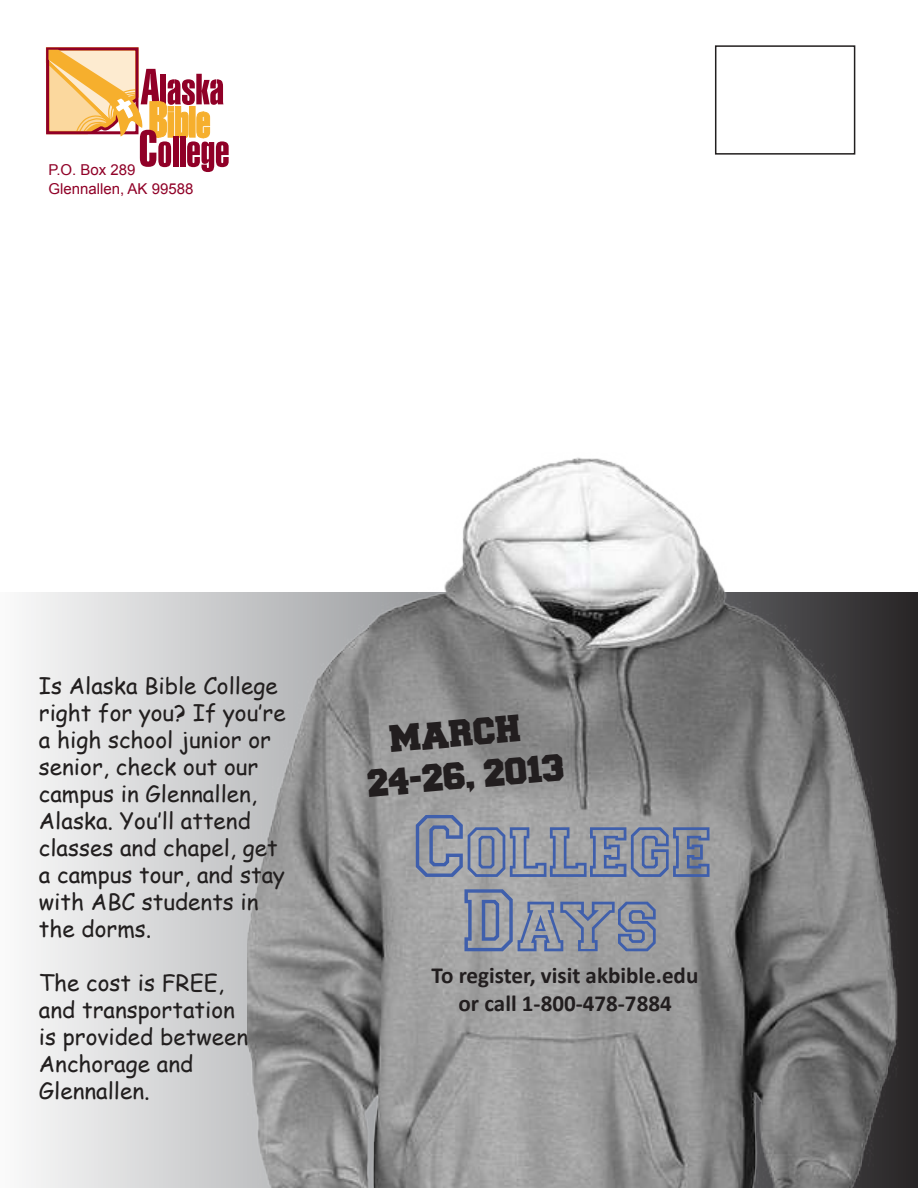
<style>
.page{position:relative;width:918px;height:1188px;background:#fff}
.page>*{position:absolute;margin:0;border:0;box-sizing:border-box;transform-origin:0 0}
.t1{font:74.4px "Collegiate Outline FLF";color:#3f5fac}
.t2{font:32.1px/42.3px "Collegiate Black FLF";color:#221e1f;text-align:center}
.t3{font:700 23.1px/28.5px "Calibri";color:#221e1f;text-align:center}
.t4{font:22.5px/27px "Comic Sans MS";color:#221f1f}
.t5{font:15px/19.5px "Arial";color:#900027}
</style>
<div class="page">
<img style="left:26px;top:593px;width:892px;height:595px">
<div style="left:715px;top:45px;width:140px;height:110px;border:2px solid #221f1f"></div>
<svg style="left:45px;top:47px;width:184px;height:125px"></svg>
<div style="left:173px;top:136px;width:5px;height:31px;background:#900027"></div>
<div style="left:180px;top:136px;width:5px;height:31px;background:#900027"></div>
<img style="left:247px;top:457px;width:670px;height:731px">
<p class="t5" style="left:48px;top:161px;width:147px">P.O. Box 289<br>Glennallen, AK 99588</p>
<p class="t4" style="left:39px;top:675px;width:248px">Is Alaska Bible College right for you? If you’re a high school junior or senior, check out our campus in Glennallen,<br>Alaska. You’ll attend classes and chapel, get a campus tour, and stay with ABC students in the dorms.</p>
<p class="t4" style="left:39px;top:972px;width:211px">The cost is FREE, and transportation is provided between<br>Anchorage and<br>Glennallen.</p>
<h2 class="t2" style="left:363px;top:723px;width:199px;rotate:-5deg">MARCH<br>24-26, 2013</h2>
<h1 class="t1" style="left:416px;top:808px;width:300px">College</h1>
<h1 class="t1" style="left:464px;top:882px;width:197px">Days</h1>
<p class="t3" style="left:432px;top:963px;width:268px">To register, visit akbible.edu or call 1-800-478-7884</p>
<p class="t3" style="left:450px;top:1000px;width:215px">or call 1-800-478-7884</p>
</div>
